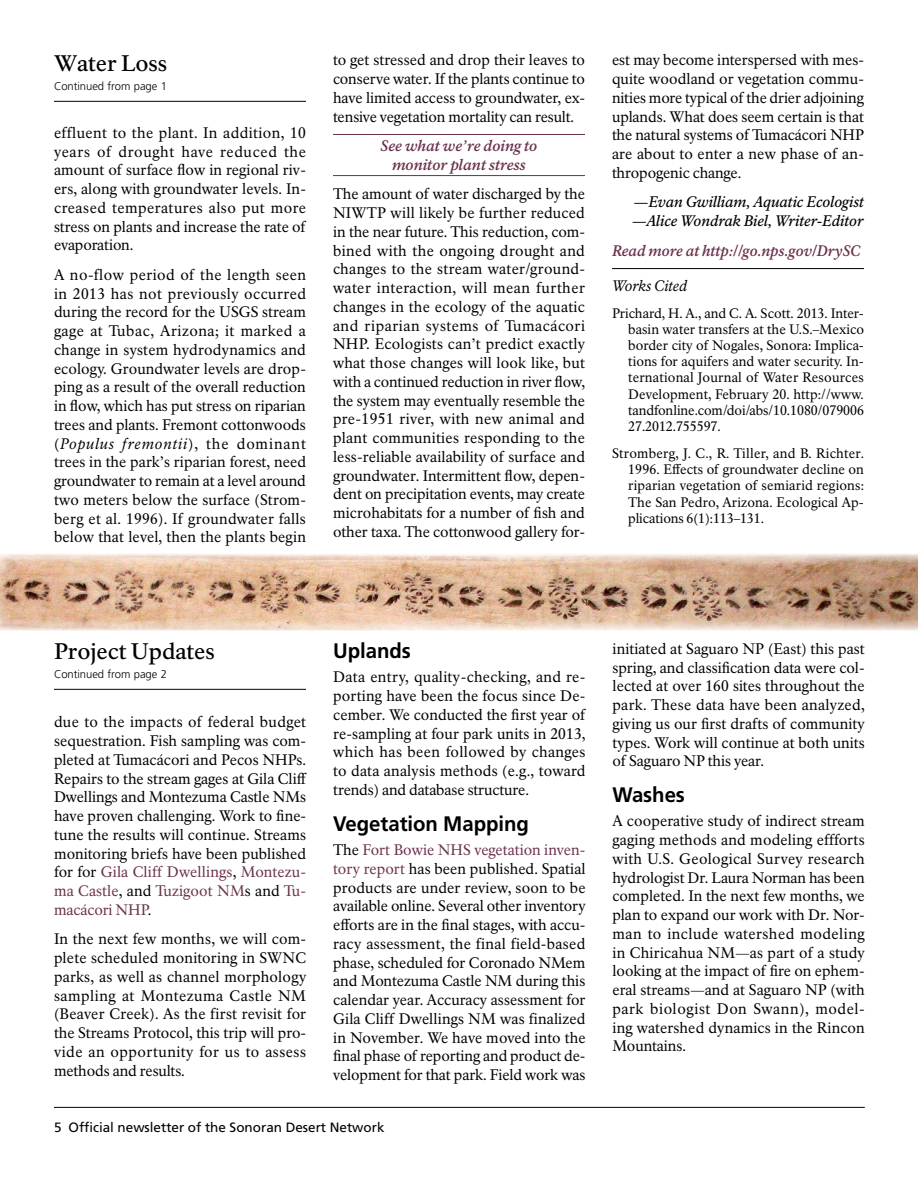
<style>
.page{position:relative;width:918px;height:1188px;background:#fff}
.page>*{position:absolute;margin:0;border:0;box-sizing:border-box;transform-origin:0 0}
.Text-head_A__continu{font:500 22.2px "NPS Rawlinson OT Old";letter-spacing:-.005em;color:#000}
.headline_sub{font:700 21px "Frutiger LT Std";letter-spacing:-.005em;color:#000}
.Body{font:15px/18.8px "NPS Rawlinson OT";letter-spacing:-.005em;color:#000;text-align:justify}
.byline{font:italic 15px/18.8px "NPS Rawlinson OT Med";letter-spacing:-.005em;color:#000}
.Body-2{font:italic 700 15px/18.8px "NPS Rawlinson OT";letter-spacing:-.005em;color:#6c314d;text-align:center}
.Body-3{font:italic 700 15px "NPS Rawlinson OT";letter-spacing:-.005em;color:#6c314d;scale:.95 1}
.Body-4{font:italic 15px "NPS Rawlinson OT";letter-spacing:-.005em;color:#000}
.Body-5{font:13.5px/16.2px "NPS Rawlinson OT";letter-spacing:-.005em;color:#000;text-align:justify}
.t1{font:13.5px "Frutiger LT Std";color:#000}
.continued_from_page{font:300 11.25px "Frutiger LT Std";letter-spacing:-.005em;color:#000}
.s1{font-style:italic}
.s2{color:#6c314d}
</style>
<div class="page">
<hr style="left:54px;top:1107px;width:811px;height:1px;background:#000">
<hr style="left:333px;top:134px;width:252px;height:1px;background:#6c314d">
<hr style="left:333px;top:175px;width:252px;height:1px;background:#6c314d">
<hr style="left:612px;top:268px;width:252px;height:1px;background:#000">
<hr style="left:54px;top:101px;width:252px;height:1px;background:#000">
<hr style="left:54px;top:689px;width:252px;height:1px;background:#000">
<img style="left:0;top:554px;width:918px;height:77px">
<p class="Text-head_A__continu" style="left:54px;top:49px;width:115px">Water Loss</p>
<p class="continued_from_page" style="left:54px;top:80px;width:114px">Continued from page 1</p>
<p class="Body" style="left:54px;top:124px;width:254px">effluent to the plant. In addition, 10 years of drought have reduced the amount of surface flow in regional riv&shy;ers, along with groundwater levels. In&shy;creased temperatures also put more stress on plants and increase the rate of evaporation.</p>
<p class="Body" style="left:54px;top:266px;width:254px">A no-flow period of the length seen in 2013 has not previously occurred during the record for the USGS stream gage at Tubac, Arizona; it marked a change in system hydrodynamics and ecology. Groundwater levels are drop&shy;ping as a result of the overall reduction in flow, which has put stress on riparian trees and plants. Fremont cottonwoods (<span class="s1">Populus fremontii</span>), the dominant trees in the park’s riparian forest, need groundwater to remain at a level around two meters below the surface (Strom&shy;berg et al. 1996). If groundwater falls below that level, then the plants begin</p>
<p class="Body" style="left:333px;top:51px;width:254px">to get stressed and drop their leaves to conserve water. If the plants continue to have limited access to groundwater, ex&shy;tensive vegetation mortality can result.</p>
<p class="Body-2" style="left:381px;top:137px;width:158px">See what we’re doing to monitor plant stress</p>
<p class="Body" style="left:333px;top:185px;width:254px">The amount of water discharged by the NIWTP will likely be further reduced in the near future. This reduction, com&shy;bined with the ongoing drought and changes to the stream water/ground&shy;water interaction, will mean further changes in the ecology of the aquatic and riparian systems of Tumacácori NHP. Ecologists can’t predict exactly what those changes will look like, but with a continued reduction in river flow, the system may eventually resemble the pre-1951 river, with new animal and plant communities responding to the less-reliable availability of surface and groundwater. Intermittent flow, depen&shy;dent on precipitation events, may create microhabitats for a number of fish and other taxa. The cottonwood gallery for-</p>
<p class="Body" style="left:612px;top:51px;width:254px">est may become interspersed with mes&shy;quite woodland or vegetation commu&shy;nities more typical of the drier adjoining uplands. What does seem certain is that the natural systems of Tumacácori NHP are about to enter a new phase of an&shy;thropogenic change.</p>
<p class="byline" style="left:632px;top:193px;width:233px">—Evan Gwilliam, Aquatic Ecologist —Alice Wondrak Biel, Writer-Editor</p>
<p class="Body-3" style="left:612px;top:242px;width:263px">Read more at http://go.nps.gov/DrySC</p>
<p class="Body-4" style="left:612px;top:277px;width:77px">Works Cited</p>
<p class="Body-5" style="left:628px;top:305px;width:237px;text-indent:-16px">Prichard, H. A., and C. A. Scott. 2013. Inter&shy;basin water transfers at the U.S.–Mexico border city of Nogales, Sonora: Implica&shy;tions for aquifers and water security. In&shy;ternational Journal of Water Resources Development, February 20. http://www. tandfonline.com/doi/abs/10.1080/079006<br>27.2012.755597.</p>
<p class="Body-5" style="left:628px;top:445px;width:237px;text-indent:-16px">Stromberg, J. C., R. Tiller, and B. Richter.<br>1996. Effects of groundwater decline on riparian vegetation of semiarid regions:<br>The San Pedro, Arizona. Ecological Ap&shy;plications 6(1):113–131.</p>
<p class="Text-head_A__continu" style="left:54px;top:637px;width:162px">Project Updates</p>
<p class="continued_from_page" style="left:54px;top:668px;width:114px">Continued from page 2</p>
<p class="Body" style="left:54px;top:713px;width:254px">due to the impacts of federal budget sequestration. Fish sampling was com&shy;pleted at Tumacácori and Pecos NHPs.<br>Repairs to the stream gages at Gila Cliff Dwellings and Montezuma Castle NMs have proven challenging. Work to fine&shy;tune the results will continue. Streams monitoring briefs have been published for for <span class="s2">Gila Cliff Dwellings</span>, <span class="s2">Montezu&shy;ma Castle</span>, and <span class="s2">Tuzigoot NM</span>s and <span class="s2">Tu&shy;macácori NHP</span>.</p>
<p class="Body" style="left:54px;top:930px;width:254px">In the next few months, we will com&shy;plete scheduled monitoring in SWNC parks, as well as channel morphology sampling at Montezuma Castle NM (Beaver Creek). As the first revisit for the Streams Protocol, this trip will pro&shy;vide an opportunity for us to assess methods and results.</p>
<h3 class="headline_sub" style="left:333px;top:639px;width:79px">Uplands</h3>
<p class="Body" style="left:333px;top:668px;width:254px">Data entry, quality-checking, and re&shy;porting have been the focus since De&shy;cember. We conducted the first year of re-sampling at four park units in 2013, which has been followed by changes to data analysis methods (e.g., toward trends) and database structure.</p>
<h3 class="headline_sub" style="left:333px;top:811px;width:197px">Vegetation Mapping</h3>
<p class="Body" style="left:333px;top:841px;width:254px">The <span class="s2">Fort Bowie NHS vegetation inven&shy;tory report</span> has been published. Spatial products are under review, soon to be available online. Several other inventory efforts are in the final stages, with accu&shy;racy assessment, the final field-based phase, scheduled for Coronado NMem and Montezuma Castle NM during this calendar year. Accuracy assessment for Gila Cliff Dwellings NM was finalized in November. We have moved into the final phase of reporting and product de&shy;velopment for that park. Field work was</p>
<p class="t1" style="left:54px;top:1120px;width:332px">5 Official newsletter of the Sonoran Desert Network</p>
<p class="Body" style="left:612px;top:639px;width:254px">initiated at Saguaro NP (East) this past spring, and classification data were col&shy;lected at over 160 sites throughout the park. These data have been analyzed, giving us our first drafts of community types. Work will continue at both units of Saguaro NP this year.</p>
<h3 class="headline_sub" style="left:612px;top:783px;width:74px">Washes</h3>
<p class="Body" style="left:612px;top:812px;width:254px">A cooperative study of indirect stream gaging methods and modeling effforts with U.S. Geological Survey research hydrologist Dr. Laura Norman has been completed. In the next few months, we plan to expand our work with Dr. Nor&shy;man to include watershed modeling in Chiricahua NM—as part of a study looking at the impact of fire on ephem&shy;eral streams—and at Saguaro NP (with park biologist Don Swann), model&shy;ing watershed dynamics in the Rincon Mountains.</p>
</div>
